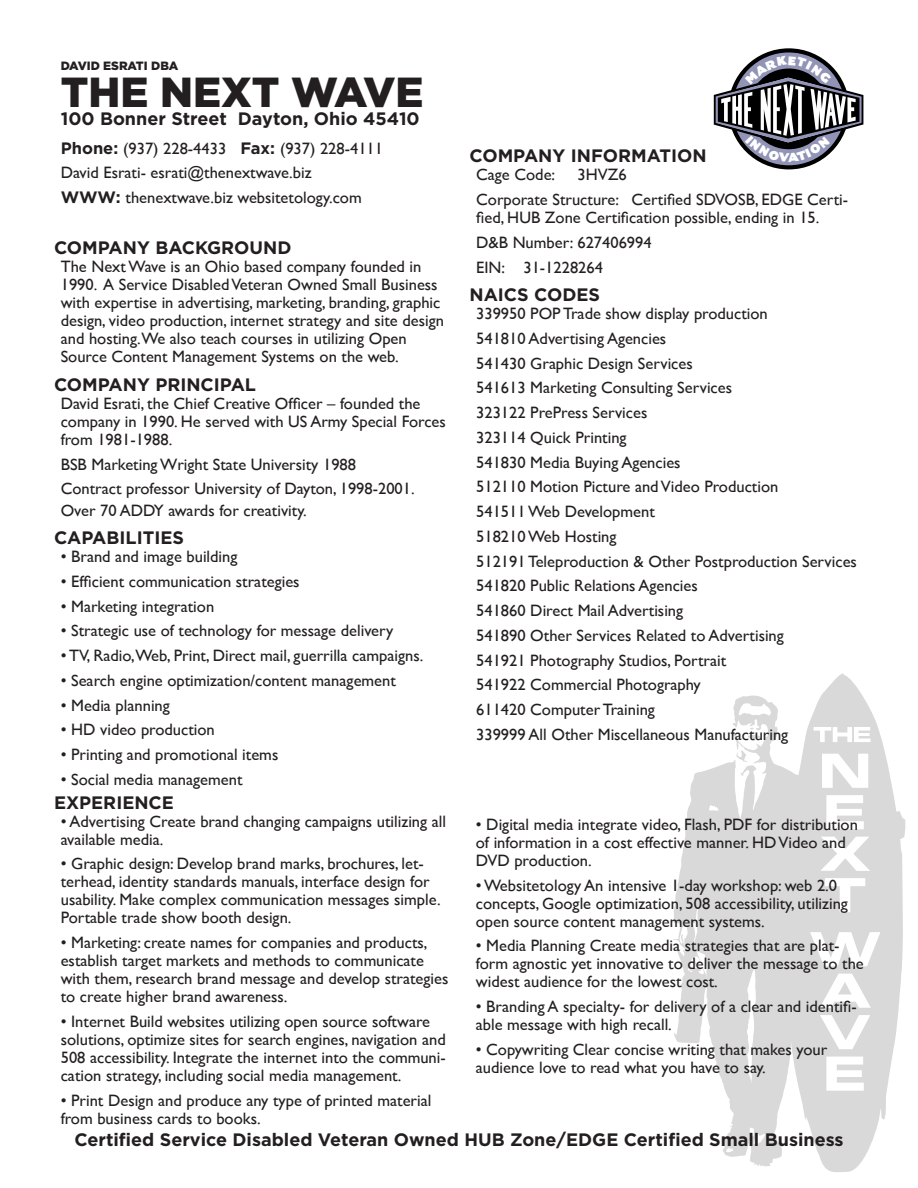
<style>
.page{position:relative;width:918px;height:1188px;background:#fff}
.page>*{position:absolute;margin:0;border:0;box-sizing:border-box;transform-origin:0 0}
.t1{font:900 42px "Gotham";color:#231f20}
.t2{font:700 18px "Gotham";color:#231f20}
.t3{font:16.5px/18px "Gill Sans";color:#231f20}
.t4{font:900 12px "Gotham";color:#231f20}
.s1{font-family:"Gotham";font-weight:700}
</style>
<div class="page">
<svg style="left:673px;top:695px;width:108px;height:472px;fill:#d9d9d9"></svg>
<svg style="left:755px;top:1163px;width:6px;height:4px"></svg>
<svg style="left:781px;top:673px;width:122px;height:499px;fill:#d9d9d9"></svg>
<svg style="left:889px;top:811px;width:16px;height:29px"></svg>
<div style="left:728px;top:48px;width:121px;height:121px;border:4px solid #000;border-radius:50%"></div>
<svg style="left:713px;top:56px;width:151px;height:106px"></svg>
<p class="t4" style="left:61px;top:59px;width:119px">DAVID ESRATI DBA</p>
<h1 class="t1" style="left:61px;top:68px;width:364px">THE NEXT WAVE</h1>
<p class="t2" style="left:61px;top:109px;width:361px">100 Bonner Street Dayton, Ohio 45410</p>
<p class="t3" style="left:61px;top:136px;width:324px;line-height:24.8px"><span class="s1">Phone:</span> (937) 228-4433 <span class="s1">Fax:</span> (937) 228-4111<br>David Esrati- esrati@thenextwave.biz<br><span class="s1">WWW:</span> thenextwave.biz websitetology.com</p>
<p class="t2" style="left:54px;top:238px;width:239px">COMPANY BACKGROUND</p>
<p class="t3" style="left:61px;top:258px;width:385px">The Next Wave is an Ohio based company founded in 1990. A Service Disabled Veteran Owned Small Business with expertise in advertising, marketing, branding, graphic design, video production, internet strategy and site design and hosting.We also teach courses in utilizing Open Source Content Management Systems on the web.</p>
<p class="t2" style="left:54px;top:374px;width:204px">COMPANY PRINCIPAL</p>
<p class="t3" style="left:61px;top:394px;width:387px">David Esrati, the Chief Creative Officer – founded the company in 1990. He served with US Army Special Forces from 1981-1988.</p>
<p class="t3" style="left:61px;top:451px;width:355px;line-height:24.8px">BSB Marketing Wright State University 1988<br>Contract professor University of Dayton, 1998-2001.</p>
<p class="t3" style="left:61px;top:501px;width:248px">Over 70 ADDY awards for creativity.</p>
<p class="t2" style="left:54px;top:527px;width:132px">CAPABILITIES</p>
<p class="t3" style="left:61px;top:547px;width:178px">• Brand and image building</p>
<p class="t3" style="left:61px;top:572px;width:240px">• Efficient communication strategies</p>
<p class="t3" style="left:61px;top:597px;width:155px">• Marketing integration</p>
<p class="t3" style="left:61px;top:622px;width:334px">• Strategic use of technology for message delivery</p>
<p class="t3" style="left:61px;top:646px;width:364px">• TV, Radio,Web, Print, Direct mail, guerrilla campaigns.</p>
<p class="t3" style="left:61px;top:671px;width:337px">• Search engine optimization/content management</p>
<p class="t3" style="left:61px;top:696px;width:111px">• Media planning</p>
<p class="t3" style="left:61px;top:721px;width:156px">• HD video production</p>
<p class="t3" style="left:61px;top:745px;width:219px">• Printing and promotional items</p>
<p class="t3" style="left:61px;top:770px;width:183px">• Social media management</p>
<p class="t2" style="left:54px;top:792px;width:122px">EXPERIENCE</p>
<p class="t3" style="left:61px;top:812px;width:387px">• Advertising Create brand changing campaigns utilizing all available media.</p>
<p class="t3" style="left:61px;top:855px;width:381px">• Graphic design: Develop brand marks, brochures, let&shy;terhead, identity standards manuals, interface design for usability. Make complex communication messages simple.<br>Portable trade show booth design.</p>
<p class="t3" style="left:61px;top:933px;width:389px">• Marketing: create names for companies and products, establish target markets and methods to communicate with them, research brand message and develop strategies to create higher brand awareness.</p>
<p class="t3" style="left:61px;top:1012px;width:387px">• Internet Build websites utilizing open source software solutions, optimize sites for search engines, navigation and 508 accessibility. Integrate the internet into the communi&shy;cation strategy, including social media management.</p>
<p class="t3" style="left:61px;top:1091px;width:372px">• Print Design and produce any type of printed material from business cards to books.</p>
<p class="t2" style="left:469px;top:146px;width:239px">COMPANY INFORMATION</p>
<p class="t3" style="left:476px;top:166px;width:80px">Cage Code:</p>
<p class="t3" style="left:476px;top:162px;width:373px;line-height:24.8px;text-indent:101px">3HVZ6<br>Corporate Structure: Certified SDVOSB, EDGE Certi-</p>
<p class="t3" style="left:476px;top:205px;width:345px;line-height:24.8px">fied, HUB Zone Certification possible, ending in 15.<br>D&amp;B Number: 627406994<br>EIN: 31-1228264</p>
<p class="t2" style="left:469px;top:284px;width:132px">NAICS CODES</p>
<p class="t3" style="left:476px;top:301px;width:382px;line-height:24.8px">339950 POP Trade show display production<br>541810 Advertising Agencies<br>541430 Graphic Design Services<br>541613 Marketing Consulting Services<br>323122 PrePress Services<br>323114 Quick Printing<br>541830 Media Buying Agencies<br>512110 Motion Picture and Video Production<br>541511 Web Development<br>518210 Web Hosting<br>512191 Teleproduction &amp; Other Postproduction Services 541820 Public Relations Agencies<br>541860 Direct Mail Advertising<br>541890 Other Services Related to Advertising<br>541921 Photography Studios, Portrait<br>541922 Commercial Photography<br>611420 Computer Training<br>339999 All Other Miscellaneous Manufacturing</p>
<p class="t3" style="left:476px;top:815px;width:384px">• Digital media integrate video, Flash, PDF for distribution of information in a cost effective manner. HD Video and<br>DVD production.</p>
<p class="t3" style="left:476px;top:876px;width:374px">• Websitetology An intensive 1-day workshop: web 2.0 concepts, Google optimization, 508 accessibility, utilizing open source content management systems.</p>
<p class="t3" style="left:476px;top:937px;width:389px">• Media Planning Create media strategies that are plat&shy;form agnostic yet innovative to deliver the message to the widest audience for the lowest cost.</p>
<p class="t3" style="left:476px;top:997px;width:382px">• Branding A specialty- for delivery of a clear and identifi&shy;able message with high recall.</p>
<p class="t3" style="left:476px;top:1040px;width:353px">• Copywriting Clear concise writing that makes your audience love to read what you have to say.</p>
<p class="t2" style="left:74px;top:1129px;width:771px">Certified Service Disabled Veteran Owned HUB Zone/EDGE Certified Small Business</p>
</div>
